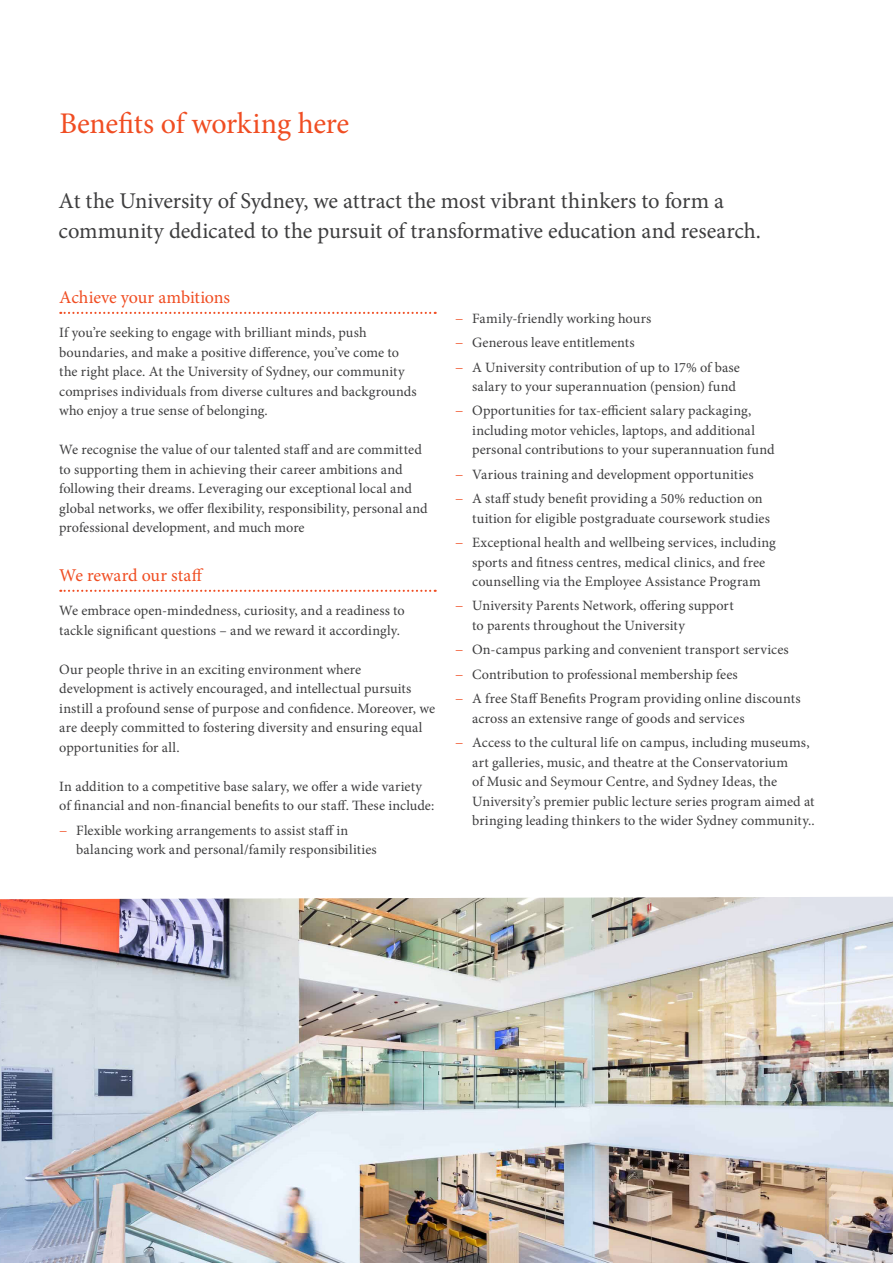
<style>
.page{position:relative;width:893px;height:1263px;background:#fff}
.page>*{position:absolute;margin:0;border:0;box-sizing:border-box;transform-origin:0 0}
.Page_Heading_-_20_24pt_red{font:30px "Minion Pro";letter-spacing:-.01em;color:#f04d22}
.Intro_Text_-_15_20pt_charcoal{font:22.5px/30px "Minion Pro";letter-spacing:-.005em;color:#3e3e3f}
.Body_Heading_with_Line_-_12_16_25pt_red{font:18px "Minion Pro";letter-spacing:-.005em;color:#f04d22}
.Body_Text_-_9_5_13pt_charcoal{font:14.25px/19.5px "Minion Pro";letter-spacing:.005em;color:#3e3e3f}
.s1{color:#f04d22}
</style>
<div class="page">
<svg style="left:60px;top:312px;width:376px;height:2px"></svg>
<svg style="left:60px;top:590px;width:376px;height:2px"></svg>
<img style="left:0;top:897px;width:893px;height:366px">
<p class="Page_Heading_-_20_24pt_red" style="left:60px;top:103px;width:291px">Benefits of working here</p>
<p class="Intro_Text_-_15_20pt_charcoal" style="left:59px;top:186px;width:704px">At the University of Sydney, we attract the most vibrant thinkers to form a community dedicated to the pursuit of transformative education and research.</p>
<p class="Body_Heading_with_Line_-_12_16_25pt_red" style="left:59px;top:285px;width:172px">Achieve your ambitions</p>
<p class="Body_Text_-_9_5_13pt_charcoal" style="left:59px;top:323px;width:359px">If you’re seeking to engage with brilliant minds, push boundaries, and make a positive difference, you’ve come to the right place. At the University of Sydney, our community comprises individuals from diverse cultures and backgrounds who enjoy a true sense of belonging.</p>
<p class="Body_Text_-_9_5_13pt_charcoal" style="left:59px;top:440px;width:370px">We recognise the value of our talented staff and are committed to supporting them in achieving their career ambitions and following their dreams. Leveraging our exceptional local and global networks, we offer flexibility, responsibility, personal and professional development, and much more</p>
<p class="Body_Heading_with_Line_-_12_16_25pt_red" style="left:59px;top:563px;width:146px">We reward our staff</p>
<p class="Body_Text_-_9_5_13pt_charcoal" style="left:59px;top:601px;width:347px">We embrace open-mindedness, curiosity, and a readiness to tackle significant questions – and we reward it accordingly.</p>
<p class="Body_Text_-_9_5_13pt_charcoal" style="left:59px;top:660px;width:377px">Our people thrive in an exciting environment where development is actively encouraged, and intellectual pursuits instill a profound sense of purpose and confidence. Moreover, we are deeply committed to fostering diversity and ensuring equal opportunities for all.</p>
<p class="Body_Text_-_9_5_13pt_charcoal" style="left:59px;top:777px;width:377px">In addition to a competitive base salary, we offer a wide variety of financial and non-financial benefits to our staff. These include:</p>
<p class="Body_Text_-_9_5_13pt_charcoal" style="left:76px;top:820px;width:302px;text-indent:-17px"><span class="s1">−</span> Flexible working arrangements to assist staff in balancing work and personal/family responsibilities</p>
<p class="Body_Text_-_9_5_13pt_charcoal" style="left:455px;top:309px;width:198px"><span class="s1">−</span> Family-friendly working hours</p>
<p class="Body_Text_-_9_5_13pt_charcoal" style="left:455px;top:333px;width:181px"><span class="s1">−</span> Generous leave entitlements</p>
<p class="Body_Text_-_9_5_13pt_charcoal" style="left:455px;top:357px;width:286px;text-align:right"><span class="s1">−</span> A University contribution of up to 17% of base salary to your superannuation (pension) fund</p>
<p class="Body_Text_-_9_5_13pt_charcoal" style="left:472px;top:401px;width:304px;text-indent:-17px"><span class="s1">−</span> Opportunities for tax-efficient salary packaging, including motor vehicles, laptops, and additional personal contributions to your superannuation fund</p>
<p class="Body_Text_-_9_5_13pt_charcoal" style="left:455px;top:465px;width:300px"><span class="s1">−</span> Various training and development opportunities</p>
<p class="Body_Text_-_9_5_13pt_charcoal" style="left:472px;top:489px;width:299px;text-indent:-17px"><span class="s1">−</span> A staff study benefit providing a 50% reduction on tuition for eligible postgraduate coursework studies</p>
<p class="Body_Text_-_9_5_13pt_charcoal" style="left:455px;top:533px;width:322px;text-align:center"><span class="s1">−</span> Exceptional health and wellbeing services, including sports and fitness centres, medical clinics, and free counselling via the Employee Assistance Program</p>
<p class="Body_Text_-_9_5_13pt_charcoal" style="left:472px;top:596px;width:263px;text-indent:-17px"><span class="s1">−</span> University Parents Network, offering support to parents throughout the University</p>
<p class="Body_Text_-_9_5_13pt_charcoal" style="left:455px;top:640px;width:335px"><span class="s1">−</span> On-campus parking and convenient transport services</p>
<p class="Body_Text_-_9_5_13pt_charcoal" style="left:455px;top:664px;width:284px"><span class="s1">−</span> Contribution to professional membership fees</p>
<p class="Body_Text_-_9_5_13pt_charcoal" style="left:472px;top:689px;width:330px;text-indent:-17px"><span class="s1">−</span> A free Staff Benefits Program providing online discounts across an extensive range of goods and services</p>
<p class="Body_Text_-_9_5_13pt_charcoal" style="left:472px;top:733px;width:344px;text-indent:-17px"><span class="s1">−</span> Access to the cultural life on campus, including museums, art galleries, music, and theatre at the Conservatorium<br>of Music and Seymour Centre, and Sydney Ideas, the University’s premier public lecture series program aimed at bringing leading thinkers to the wider Sydney community..</p>
</div>
